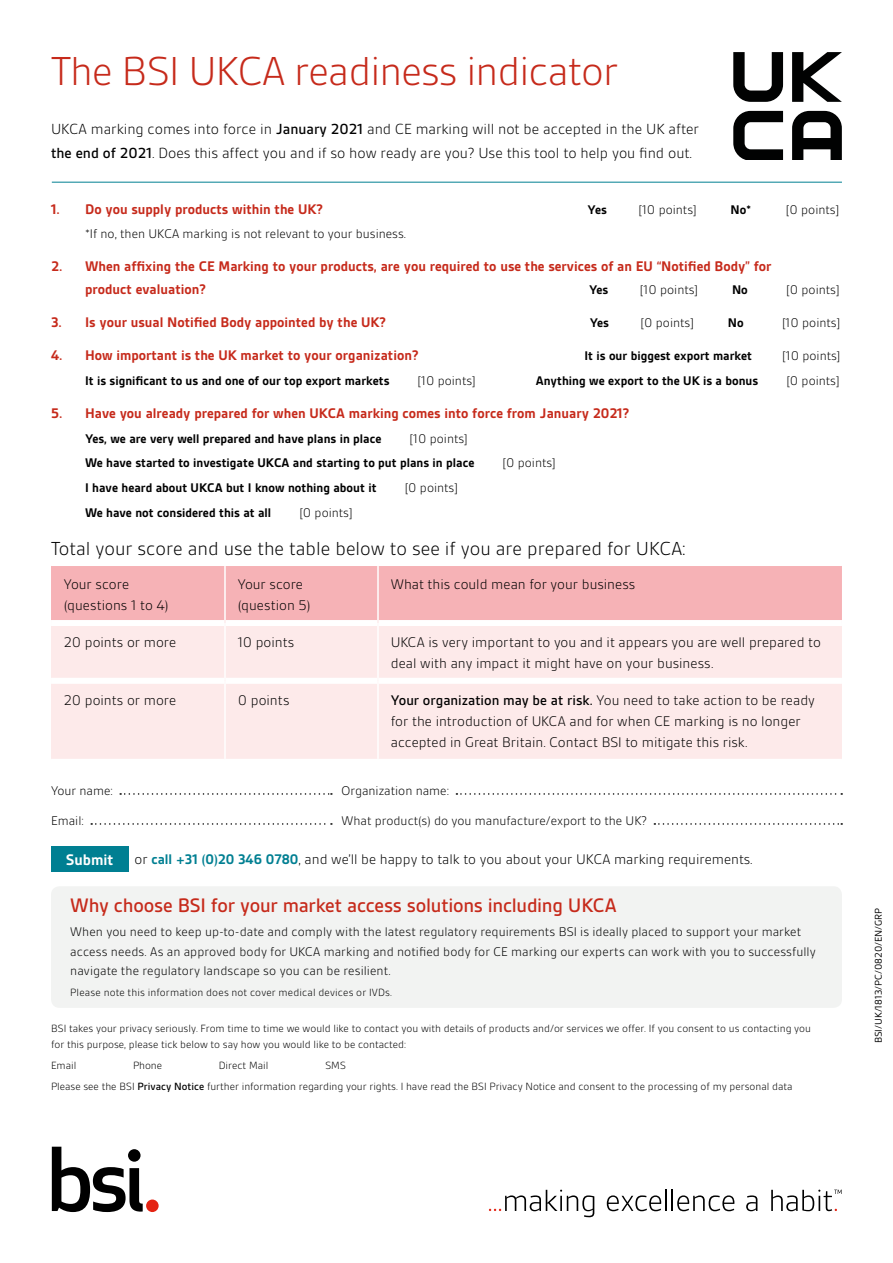
<style>
.page{position:relative;width:893px;height:1263px;background:#fff}
.page>*{position:absolute;margin:0;border:0;box-sizing:border-box;transform-origin:0 0}
.t1{font:300 43.5px "BSI Gesta";letter-spacing:-.02em;color:#c62a1b}
.Body_copy{font:500 21px "BSI Gesta";letter-spacing:-.015em;color:#c62a1b}
.t2{font:300 20.25px "BSI Gesta";color:#000}
.t3{font:700 16.5px "BSI Gesta";color:#fff}
.t4{font:300 15.75px/24px "BSI Gesta";color:#000}
.Body_copy-2{font:300 15px/21px "BSI Gesta";color:#000}
.Headings{font:700 15px "BSI Gesta";color:#c62a1b}
.Body_copy-3{font:300 13.5px/19.5px "BSI Gesta";letter-spacing:.005em;color:#000}
.Headings-2{font:700 13.5px "BSI Gesta";color:#000}
.Headings-3{font:300 13.5px "BSI Gesta";color:#000}
.Body_text{font:700 13.5px "BSI Gesta";color:#000}
.Body_text-2{font:300 13.5px "BSI Gesta";color:#000}
.Headings-4{font:300 11.25px/16.5px "BSI Gesta";color:#000}
.Body_copy-4{font:300 11.25px "BSI Gesta";letter-spacing:.015em;color:#000}
.Normal__Web{font:10.5px "BSI Gesta";color:#000}
.s1{font-weight:500}
.s2{font-weight:700;color:#007f92}
</style>
<div class="page">
<div style="left:51px;top:886px;width:791px;height:122px;background:#f2f3f2;border-radius:9px"></div>
<hr style="left:52px;top:182px;width:790px;height:1px;background:#007f92">
<svg style="left:733px;top:52px;width:50px;height:50px"></svg>
<svg style="left:792px;top:52px;width:50px;height:50px"></svg>
<svg style="left:733px;top:111px;width:50px;height:48px"></svg>
<svg style="left:792px;top:111px;width:50px;height:48px"></svg>
<div style="left:51px;top:566px;width:791px;height:54px;background:#f6b2b6"></div>
<div style="left:51px;top:626px;width:791px;height:133px;background:#fdeaea"></div>
<div style="left:51px;top:678px;width:173px;height:6px;background:#fff"></div>
<div style="left:226px;top:678px;width:151px;height:6px;background:#fff"></div>
<div style="left:379px;top:678px;width:463px;height:6px;background:#fff"></div>
<hr style="left:224px;top:566px;width:2px;height:57px;background:#fff">
<hr style="left:377px;top:566px;width:2px;height:57px;background:#fff">
<hr style="left:224px;top:623px;width:2px;height:58px;background:#fff">
<hr style="left:377px;top:623px;width:2px;height:58px;background:#fff">
<hr style="left:224px;top:681px;width:2px;height:78px;background:#fff">
<hr style="left:377px;top:681px;width:2px;height:78px;background:#fff">
<svg style="left:52px;top:1147px;width:91px;height:65px"></svg>
<div style="left:146px;top:1199px;width:13px;height:13px;background:#e42313;border-radius:50%"></div>
<svg style="left:489px;top:1189px;width:105px;height:28px"></svg>
<svg style="left:607px;top:1195px;width:54px;height:16px"></svg>
<hr style="left:665px;top:1190px;width:2px;height:21px;background:#000">
<svg style="left:672px;top:1190px;width:62px;height:21px"></svg>
<svg style="left:746px;top:1195px;width:11px;height:16px"></svg>
<svg style="left:771px;top:1189px;width:71px;height:22px"></svg>
<div style="left:51px;top:846px;width:77px;height:26px;background:#007f92"></div>
<svg style="left:120px;top:793px;width:212px;height:2px"></svg>
<svg style="left:456px;top:793px;width:386px;height:2px"></svg>
<svg style="left:91px;top:823px;width:241px;height:2px"></svg>
<svg style="left:654px;top:823px;width:188px;height:2px"></svg>
<p class="t1" style="left:51px;top:48px;width:569px">The BSI UKCA readiness indicator</p>
<p class="t4" style="left:51px;top:117px;width:649px">UKCA marking comes into force in <span class="s1">January 2021</span> and CE marking will not be accepted in the UK after <span class="s1">the end of 2021</span>. Does this affect you and if so how ready are you? Use this tool to help you find out.</p>
<p class="Headings" style="left:51px;top:201px;width:274px">1. Do you supply products within the UK?</p>
<p class="Headings-2" style="left:588px;top:202px;width:21px">Yes</p>
<p class="Headings-3" style="left:638px;top:202px;width:60px">[10 points]</p>
<p class="Headings-2" style="left:731px;top:202px;width:22px">No*</p>
<p class="Headings-3" style="left:786px;top:202px;width:55px">[0 points]</p>
<p class="Body_text-2" style="left:85px;top:227px;width:323px">*If no, then UKCA marking is not relevant to your business.</p>
<p class="Headings" style="left:51px;top:259px;width:722px">2. When affixing the CE Marking to your products, are you required to use the services of an EU “Notified Body” for</p>
<p class="Headings" style="left:85px;top:281px;width:123px">product evaluation?</p>
<p class="Headings-2" style="left:589px;top:283px;width:21px">Yes</p>
<p class="Headings-3" style="left:640px;top:283px;width:60px">[10 points]</p>
<p class="Headings-2" style="left:732px;top:283px;width:17px">No</p>
<p class="Headings-3" style="left:786px;top:283px;width:55px">[0 points]</p>
<p class="Headings" style="left:51px;top:314px;width:337px">3. Is your usual Notified Body appointed by the UK?</p>
<p class="Headings-2" style="left:590px;top:316px;width:21px">Yes</p>
<p class="Headings-3" style="left:641px;top:316px;width:55px">[0 points]</p>
<p class="Headings-2" style="left:728px;top:316px;width:17px">No</p>
<p class="Headings-3" style="left:782px;top:316px;width:60px">[10 points]</p>
<p class="Headings" style="left:51px;top:348px;width:369px">4. How important is the UK market to your organization?</p>
<p class="Headings-2" style="left:584px;top:349px;width:169px">It is our biggest export market</p>
<p class="Headings-3" style="left:782px;top:349px;width:60px">[10 points]</p>
<p class="Headings-2" style="left:85px;top:373px;width:306px">It is significant to us and one of our top export markets</p>
<p class="Headings-3" style="left:418px;top:374px;width:60px">[10 points]</p>
<p class="Headings-2" style="left:536px;top:373px;width:224px">Anything we export to the UK is a bonus</p>
<p class="Headings-3" style="left:786px;top:374px;width:55px">[0 points]</p>
<p class="Headings" style="left:51px;top:405px;width:580px">5. Have you already prepared for when UKCA marking comes into force from January 2021?</p>
<p class="Headings-2" style="left:85px;top:431px;width:298px">Yes, we are very well prepared and have plans in place</p>
<p class="Headings-3" style="left:410px;top:431px;width:60px">[10 points]</p>
<p class="Headings-2" style="left:85px;top:456px;width:391px">We have started to investigate UKCA and starting to put plans in place</p>
<p class="Headings-3" style="left:503px;top:456px;width:55px">[0 points]</p>
<p class="Body_text" style="left:85px;top:480px;width:293px">I have heard about UKCA but I know nothing about it</p>
<p class="Body_text-2" style="left:405px;top:481px;width:55px">[0 points]</p>
<p class="Body_text" style="left:85px;top:505px;width:188px">We have not considered this at all</p>
<p class="Body_text-2" style="left:299px;top:505px;width:55px">[0 points]</p>
<p class="t2" style="left:51px;top:538px;width:636px">Total your score and use the table below to see if you are prepared for UKCA:</p>
<p class="Body_copy-2" style="left:64px;top:574px;width:67px">Your score</p>
<p class="Body_copy-2" style="left:64px;top:595px;width:106px">(questions 1 to 4)</p>
<p class="Body_copy-2" style="left:238px;top:574px;width:67px">Your score</p>
<p class="Body_copy-2" style="left:238px;top:595px;width:74px">(question 5)</p>
<p class="Body_copy-2" style="left:391px;top:574px;width:246px">What this could mean for your business</p>
<p class="Body_copy-2" style="left:64px;top:632px;width:114px">20 points or more</p>
<p class="Body_copy-2" style="left:238px;top:632px;width:58px">10 points</p>
<p class="Body_copy-2" style="left:391px;top:632px;width:432px">UKCA is very important to you and it appears you are well prepared to deal with any impact it might have on your business.</p>
<p class="Body_copy-2" style="left:64px;top:689px;width:114px">20 points or more</p>
<p class="Body_copy-2" style="left:238px;top:689px;width:53px">0 points</p>
<p class="Body_copy-2" style="left:391px;top:689px;width:426px"><span class="s1">Your organization may be at risk.</span> You need to take action to be ready for the introduction of UKCA and for when CE marking is no longer accepted in Great Britain. Contact BSI to mitigate this risk.</p>
<p class="Body_copy-3" style="left:51px;top:781px;width:63px">Your name:</p>
<p class="Body_copy-3" style="left:342px;top:781px;width:109px">Organization name:</p>
<p class="Body_copy-3" style="left:51px;top:811px;width:34px">Email:</p>
<p class="Body_copy-3" style="left:342px;top:811px;width:307px">What product(s) do you manufacture/export to the UK?</p>
<p class="Body_copy-2" style="left:135px;top:848px;width:620px">or <span class="s2">call +31 (0)20 346 0780</span>, and we’ll be happy to talk to you about your UKCA marking requirements.</p>
<p class="t3" style="left:66px;top:851px;width:49px">Submit</p>
<p class="Body_copy" style="left:70px;top:895px;width:548px">Why choose BSI for your market access solutions including UKCA</p>
<p class="Body_copy-3" style="left:70px;top:922px;width:747px">When you need to keep up-to-date and comply with the latest regulatory requirements BSI is ideally placed to support your market access needs. As an approved body for UKCA marking and notified body for CE marking our experts can work with you to successfully navigate the regulatory landscape so you can be resilient.</p>
<p class="Body_copy-4" style="left:70px;top:986px;width:323px">Please note this information does not cover medical devices or IVDs.</p>
<p class="Headings-4" style="left:51px;top:1020px;width:761px">BSI takes your privacy seriously. From time to time we would like to contact you with details of products and/or services we offer. If you consent to us contacting you for this purpose, please tick below to say how you would like to be contacted:</p>
<p class="Headings-4" style="left:51px;top:1057px;width:27px">Email</p>
<p class="Headings-4" style="left:133px;top:1057px;width:31px">Phone</p>
<p class="Headings-4" style="left:219px;top:1057px;width:51px">Direct Mail</p>
<p class="Headings-4" style="left:325px;top:1057px;width:23px">SMS</p>
<p class="Headings-4" style="left:51px;top:1078px;width:743px">Please see the BSI <span class="s1">Privacy Notice</span> further information regarding your rights. I have read the BSI Privacy Notice and consent to the processing of my personal data</p>
<p class="Normal__Web" style="left:873px;top:1043px;width:137px;rotate:-90deg">BSI/UK/1813/PC/0820/EN/GRP</p>
</div>
